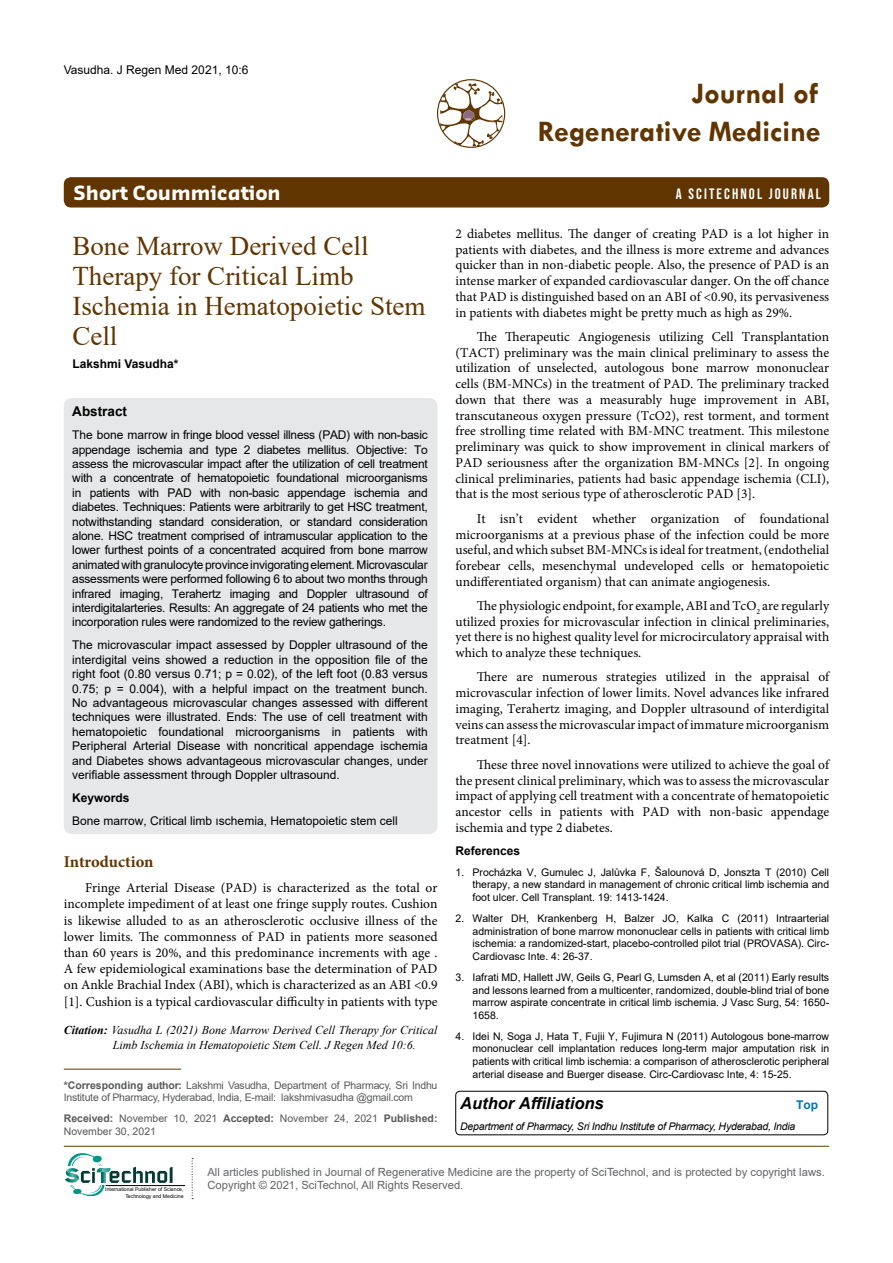
<style>
.page{position:relative;width:893px;height:1263px;background:#fff}
.page>*{position:absolute;margin:0;border:0;box-sizing:border-box;transform-origin:0 0}
.t1{font:700 30px/37.5px "Tw Cen";color:#603500;text-align:right}
.t2{font:27px/30px "Times New Roman";color:#603500}
.t3{font:700 19.2px "Sansa";color:#fff}
.t4{font:italic 700 16.5px "Arial";color:#000}
.t5{font:700 16.5px "Minion Pro";letter-spacing:-.005em;color:#603500}
.t6{font:15px "Bebas Neue";letter-spacing:.14em;color:#fff}
.t7{font:13.5px/15.8px "Minion Pro";color:#000;text-align:justify}
.t8{font:700 13.5px "Arial";color:#000}
.t9{font:12px/14.4px "Arial";color:#000;text-align:justify}
.t10{font:italic 12px/14.4px "Times New Roman";color:#000}
.t11{font:700 12px "Arial";color:#000}
.t12{font:700 12px "Arial";color:#0072bc}
.t13{font:11.25px/13.5px "Arial";color:#636466}
.t14{font:10.5px/12.6px "Arial";color:#000;text-align:justify}
.t15{font:10.5px/12.6px "Arial";letter-spacing:-.02em;color:#58595b}
.t16{font:10.5px/12.6px "Arial";color:#58595b}
.t17{font:italic 10.5px "Arial";letter-spacing:-.02em;color:#000}
.t18{font:5.1px/6.1px "Arial";color:#000;text-align:right}
.s1{font-weight:700}
</style>
<div class="page">
<div style="left:64px;top:177px;width:765px;height:30px;background:#603500;border-radius:7px"></div>
<hr style="left:64px;top:1146px;width:765px;height:1px;background:#603500">
<svg style="left:440px;top:83px;width:63px;height:64px"></svg>
<div style="left:437px;top:79px;width:68px;height:69px;border:1px solid #603500;border-radius:50%"></div>
<hr style="left:106px;top:1185px;width:79px;height:1px;background:#000">
<svg style="left:192px;top:1158px;width:1px;height:41px"></svg>
<svg style="left:65px;top:1153px;width:108px;height:43px"></svg>
<div style="left:64px;top:398px;width:373px;height:436px;background:#e6e7e8;border-radius:9px"></div>
<hr style="left:64px;top:1069px;width:117px;height:1px;background:#603500">
<div style="left:455px;top:1091px;width:373px;height:44px;border:1px solid #000;border-radius:4px"></div>
<p class="t9" style="left:64px;top:63px;width:186px">Vasudha. J Regen Med 2021, 10:6</p>
<h1 class="t1" style="left:538px;top:74px;width:284px">Journal of<br>Regenerative Medicine</h1>
<h3 class="t3" style="left:74px;top:181px;width:209px">Short Coummication</h3>
<p class="t6" style="left:676px;top:185px;width:147px">A SCITECHNOL JOURNAL</p>
<h2 class="t2" style="left:72px;top:230px;width:355px">Bone Marrow Derived Cell<br>Therapy for Critical Limb<br>Ischemia in Hematopoietic Stem<br>Cell</h2>
<p class="t11" style="left:72px;top:355px;width:108px">Lakshmi Vasudha*</p>
<p class="t8" style="left:72px;top:402px;width:56px">Abstract</p>
<p class="t9" style="left:72px;top:428px;width:357px">The bone marrow in fringe blood vessel illness (PAD) with non-basic appendage ischemia and type 2 diabetes mellitus. Objective: To assess the microvascular impact after the utilization of cell treatment with a concentrate of hematopoietic foundational microorganisms in patients with PAD with non-basic appendage ischemia and diabetes. Techniques: Patients were arbitrarily to get HSC treatment, notwithstanding standard consideration, or standard consideration alone. HSC treatment comprised of intramuscular application to the lower furthest points of a concentrated acquired from bone marrow animated with granulocyte province invigorating element. Microvascular assessments were performed following 6 to about two months through infrared imaging, Terahertz imaging and Doppler ultrasound of interdigitalarteries. Results: An aggregate of 24 patients who met the incorporation rules were randomized to the review gatherings.</p>
<p class="t9" style="left:72px;top:638px;width:357px">The microvascular impact assessed by Doppler ultrasound of the interdigital veins showed a reduction in the opposition file of the right foot (0.80 versus 0.71; p = 0.02), of the left foot (0.83 versus 0.75; p = 0.004), with a helpful impact on the treatment bunch.<br>No advantageous microvascular changes assessed with different techniques were illustrated. Ends: The use of cell treatment with hematopoietic foundational microorganisms in patients with Peripheral Arterial Disease with noncritical appendage ischemia and Diabetes shows advantageous microvascular changes, under verifiable assessment through Doppler ultrasound.</p>
<p class="t11" style="left:72px;top:789px;width:59px">Keywords</p>
<p class="t9" style="left:72px;top:813px;width:327px">Bone marrow, Critical limb ıschemia, Hematopoietic stem cell</p>
<p class="t5" style="left:64px;top:850px;width:91px">Introduction</p>
<p class="t7" style="left:64px;top:880px;width:375px;line-height:16.2px;text-indent:21px">Fringe Arterial Disease (PAD) is characterized as the total or incomplete impediment of at least one fringe supply routes. Cushion is likewise alluded to as an atherosclerotic occlusive illness of the lower limits. The commonness of PAD in patients more seasoned than 60 years is 20%, and this predominance increments with age .<br>A few epidemiological examinations base the determination of PAD on Ankle Brachial Index (ABI), which is characterized as an ABI &lt;0.9 [1]. Cushion is a typical cardiovascular difficulty in patients with type</p>
<p class="t10" style="left:113px;top:1023px;width:326px;text-indent:-49px"><span class="s1">Citation:</span> Vasudha L (2021) Bone Marrow Derived Cell Therapy for Critical<br>Limb Ischemia in Hematopoietic Stem Cell. J Regen Med 10:6.</p>
<p class="t15" style="left:64px;top:1079px;width:375px"><span class="s1">*Corresponding author:</span> Lakshmi Vasudha, Department of Pharmacy, Sri Indhu<br>Institute of Pharmacy, Hyderabad, India, E-mail: lakshmivasudha @gmail.com</p>
<p class="t16" style="left:64px;top:1112px;width:375px"><span class="s1">Received:</span> November 10, 2021 <span class="s1">Accepted:</span> November 24, 2021 <span class="s1">Published:<br></span>November 30, 2021</p>
<p class="t7" style="left:455px;top:226px;width:375px">2 diabetes mellitus. The danger of creating PAD is a lot higher in patients with diabetes, and the illness is more extreme and advances quicker than in non-diabetic people. Also, the presence of PAD is an intense marker of expanded cardiovascular danger. On the off chance that PAD is distinguished based on an ABI of &lt;0.90, its pervasiveness in patients with diabetes might be pretty much as high as 29%.</p>
<p class="t7" style="left:455px;top:329px;width:375px;text-indent:21px">The Therapeutic Angiogenesis utilizing Cell Transplantation (TACT) preliminary was the main clinical preliminary to assess the utilization of unselected, autologous bone marrow mononuclear cells (BM-MNCs) in the treatment of PAD. The preliminary tracked down that there was a measurably huge improvement in ABI, transcutaneous oxygen pressure (TcO2), rest torment, and torment free strolling time related with BM-MNC treatment. This milestone preliminary was quick to show improvement in clinical markers of PAD seriousness after the organization BM-MNCs [2]. In ongoing clinical preliminaries, patients had basic appendage ischemia (CLI), that is the most serious type of atherosclerotic PAD [3].</p>
<p class="t7" style="left:455px;top:511px;width:375px;text-indent:21px">It isn’t evident whether organization of foundational microorganisms at a previous phase of the infection could be more useful, and which subset BM-MNCs is ideal for treatment, (endothelial forebear cells, mesenchymal undeveloped cells or hematopoietic undifferentiated organism) that can animate angiogenesis.</p>
<p class="t7" style="left:455px;top:598px;width:375px;text-indent:21px">The physiologic endpoint, for example, ABI and TcO<sub>2</sub> are regularly utilized proxies for microvascular infection in clinical preliminaries, yet there is no highest quality level for microcirculatory appraisal with which to analyze these techniques.</p>
<p class="t7" style="left:455px;top:669px;width:375px;text-indent:21px">There are numerous strategies utilized in the appraisal of microvascular infection of lower limits. Novel advances like infrared imaging, Terahertz imaging, and Doppler ultrasound of interdigital veins can assess the microvascular impact of immature microorganism treatment [4].</p>
<p class="t7" style="left:455px;top:757px;width:375px;text-indent:21px">These three novel innovations were utilized to achieve the goal of the present clinical preliminary, which was to assess the microvascular impact of applying cell treatment with a concentrate of hematopoietic ancestor cells in patients with PAD with non-basic appendage ischemia and type 2 diabetes.</p>
<p class="t11" style="left:455px;top:842px;width:66px">References</p>
<p class="t14" style="left:472px;top:866px;width:358px;text-indent:-17px">1. Procházka V, Gumulec J, Jalůvka F, Šalounová D, Jonszta T (2010) Cell therapy, a new standard in management of chronic critical limb ischemia and foot ulcer. Cell Transplant. 19: 1413-1424.</p>
<p class="t14" style="left:472px;top:912px;width:358px;text-indent:-17px">2. Walter DH, Krankenberg H, Balzer JO, Kalka C (2011) Intraarterial administration of bone marrow mononuclear cells in patients with critical limb ischemia: a randomized-start, placebo-controlled pilot trial (PROVASA). Circ-Cardiovasc Inte. 4: 26-37.</p>
<p class="t14" style="left:472px;top:971px;width:358px;text-indent:-17px">3. Iafrati MD, Hallett JW, Geils G, Pearl G, Lumsden A, et al (2011) Early results and lessons learned from a multicenter, randomized, double-blind trial of bone marrow aspirate concentrate in critical limb ischemia. J Vasc Surg, 54: 1650- 1658.</p>
<p class="t14" style="left:472px;top:1030px;width:358px;text-indent:-17px">4. Idei N, Soga J, Hata T, Fujii Y, Fujimura N (2011) Autologous bone-marrow mononuclear cell implantation reduces long-term major amputation risk in patients with critical limb ischemia: a comparison of atherosclerotic peripheral arterial disease and Buerger disease. Circ-Cardiovasc Inte, 4: 15-25.</p>
<p class="t4" style="left:460px;top:1092px;width:145px">Author Affiliations</p>
<p class="t12" style="left:796px;top:1096px;width:23px">Top</p>
<p class="t17" style="left:460px;top:1120px;width:337px">Department of Pharmacy, Sri Indhu Institute of Pharmacy, Hyderabad, India</p>
<p class="t18" style="left:105px;top:1186px;width:80px">International Publisher of Science,<br>Technology and Medicine</p>
<p class="t13" style="left:207px;top:1165px;width:619px">All articles published in Journal of Regenerative Medicine are the property of SciTechnol, and is protected by copyright laws.<br>Copyright © 2021, SciTechnol, All Rights Reserved.</p>
</div>
